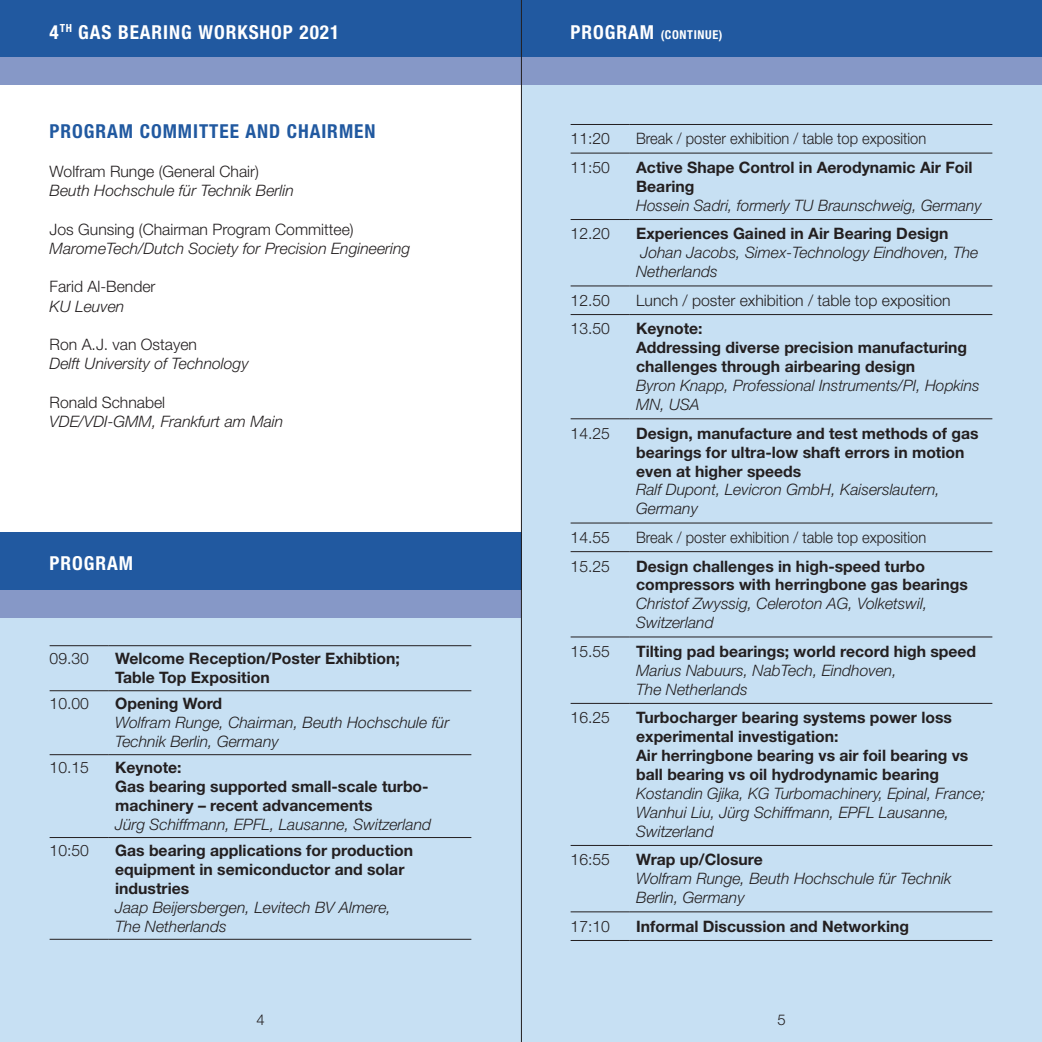
<style>
.page{position:relative;width:1042px;height:1042px;background:#fff}
.page>*{position:absolute;margin:0;border:0;box-sizing:border-box;transform-origin:0 0}
.Überschrift{font:700 condensed 19.25px "Helvetica Neue LT Std";letter-spacing:.05em;color:#fff}
.Überschrift-2{font:700 condensed 19.25px "Helvetica Neue LT Std";letter-spacing:.05em;color:#2159a0}
.Fließtext_9pt_45_lig{font:700 15.75px/18.9px "Helvetica Neue LT Std";color:#231f20}
.Fließtext_9pt_45_lig-2{font:italic 300 15.75px/18.9px "Helvetica Neue LT Std";color:#231f20}
.Fließtext_9pt_45_lig-3{font:300 15.75px/19.2px "Helvetica Neue LT Std";color:#231f20}
.Fließtext_9pt_45_lig-4{font:300 15.75px "Helvetica Neue LT Std";color:#231f20;scale:.93 1}
.t1{font:300 14.88px "Helvetica Neue LT Std";color:#231f20}
.Überschrift-3{font:700 condensed 12.25px "Helvetica Neue LT Std";letter-spacing:.05em;color:#fff}
.s1{font-size:19.25px}
.s2{font-style:normal}
.s3{font-style:italic}
.s4{font-weight:300;font-style:italic}
</style>
<div class="page">
<div style="left:521px;top:67px;width:521px;height:975px;background:#c7e0f3"></div>
<div style="left:0;top:0;width:1042px;height:58px;background:#2159a0"></div>
<div style="left:0;top:58px;width:1042px;height:27px;background:#8698c7"></div>
<div style="left:0;top:606px;width:521px;height:436px;background:#c7e0f3"></div>
<div style="left:0;top:532px;width:521px;height:58px;background:#2159a0"></div>
<div style="left:0;top:590px;width:521px;height:28px;background:#8698c7"></div>
<hr style="left:50px;top:754px;width:58px;height:1px;background:#231f20">
<hr style="left:108px;top:754px;width:363px;height:1px;background:#231f20">
<hr style="left:50px;top:837px;width:58px;height:1px;background:#231f20">
<hr style="left:108px;top:837px;width:363px;height:1px;background:#231f20">
<hr style="left:50px;top:939px;width:58px;height:1px;background:#231f20">
<hr style="left:108px;top:939px;width:363px;height:1px;background:#231f20">
<hr style="left:50px;top:645px;width:58px;height:1px;background:#231f20">
<hr style="left:108px;top:645px;width:363px;height:1px;background:#231f20">
<hr style="left:50px;top:690px;width:58px;height:1px;background:#231f20">
<hr style="left:108px;top:690px;width:363px;height:1px;background:#231f20">
<hr style="left:570px;top:124px;width:59px;height:1px;background:#231f20">
<hr style="left:629px;top:124px;width:363px;height:1px;background:#231f20">
<hr style="left:570px;top:153px;width:59px;height:1px;background:#231f20">
<hr style="left:629px;top:153px;width:363px;height:1px;background:#231f20">
<hr style="left:570px;top:219px;width:59px;height:1px;background:#231f20">
<hr style="left:629px;top:219px;width:363px;height:1px;background:#231f20">
<hr style="left:570px;top:285px;width:59px;height:1px;background:#231f20">
<hr style="left:629px;top:285px;width:363px;height:1px;background:#231f20">
<hr style="left:570px;top:314px;width:59px;height:1px;background:#231f20">
<hr style="left:629px;top:314px;width:363px;height:1px;background:#231f20">
<hr style="left:570px;top:418px;width:59px;height:1px;background:#231f20">
<hr style="left:629px;top:418px;width:363px;height:1px;background:#231f20">
<hr style="left:570px;top:522px;width:59px;height:1px;background:#231f20">
<hr style="left:629px;top:522px;width:363px;height:1px;background:#231f20">
<hr style="left:570px;top:551px;width:59px;height:1px;background:#231f20">
<hr style="left:629px;top:551px;width:363px;height:1px;background:#231f20">
<hr style="left:570px;top:636px;width:59px;height:1px;background:#231f20">
<hr style="left:629px;top:636px;width:363px;height:1px;background:#231f20">
<hr style="left:570px;top:703px;width:59px;height:1px;background:#231f20">
<hr style="left:629px;top:703px;width:363px;height:1px;background:#231f20">
<hr style="left:570px;top:845px;width:59px;height:1px;background:#231f20">
<hr style="left:629px;top:845px;width:363px;height:1px;background:#231f20">
<hr style="left:570px;top:911px;width:59px;height:1px;background:#231f20">
<hr style="left:629px;top:911px;width:363px;height:1px;background:#231f20">
<hr style="left:570px;top:940px;width:59px;height:1px;background:#231f20">
<hr style="left:629px;top:940px;width:363px;height:1px;background:#231f20">
<hr style="left:521px;top:0;width:1px;height:1042px;background:#231f20">
<p class="Überschrift" style="left:50px;top:20px;width:291px">4<sup>TH</sup> GAS BEARING WORKSHOP 2021</p>
<p class="Überschrift-3" style="left:570px;top:27px;width:153px"><span class="s1">PROGRAM</span> (CONTINUE)</p>
<p class="Überschrift-2" style="left:50px;top:119px;width:327px">PROGRAM COMMITTEE AND CHAIRMEN</p>
<p class="Fließtext_9pt_45_lig-2" style="left:50px;top:161px;width:246px"><span class="s2">Wolfram Runge (General Chair)<br></span>Beuth Hochschule für Technik Berlin</p>
<p class="Fließtext_9pt_45_lig-2" style="left:50px;top:219px;width:362px"><span class="s2">Jos Gunsing (Chairman Program Committee)<br></span>MaromeTech/Dutch Society for Precision Engineering</p>
<p class="Fließtext_9pt_45_lig-3" style="left:50px;top:277px;width:107px">Farid Al-Bender<br><span class="s3">KU Leuven</span></p>
<p class="Fließtext_9pt_45_lig-2" style="left:50px;top:335px;width:200px"><span class="s2">Ron A.J. van Ostayen<br></span>Delft University of Technology</p>
<p class="Fließtext_9pt_45_lig-2" style="left:50px;top:392px;width:235px"><span class="s2">Ronald Schnabel<br></span>VDE/VDI-GMM, Frankfurt am Main</p>
<p class="Überschrift" style="left:50px;top:551px;width:85px">PROGRAM</p>
<p class="Fließtext_9pt_45_lig-3" style="left:50px;top:649px;width:41px">09.30</p>
<p class="Fließtext_9pt_45_lig" style="left:115px;top:649px;width:286px">Welcome Reception/Poster Exhibtion;<br>Table Top Exposition</p>
<p class="Fließtext_9pt_45_lig-3" style="left:50px;top:694px;width:41px">10.00</p>
<p class="Fließtext_9pt_45_lig" style="left:115px;top:694px;width:109px">Opening Word</p>
<p class="Fließtext_9pt_45_lig-2" style="left:115px;top:713px;width:336px">Wolfram Runge, Chairman, Beuth Hochschule für<br>Technik Berlin, Germany</p>
<p class="Fließtext_9pt_45_lig-3" style="left:50px;top:758px;width:41px">10.15</p>
<p class="Fließtext_9pt_45_lig" style="left:115px;top:758px;width:68px">Keynote:</p>
<p class="Fließtext_9pt_45_lig" style="left:115px;top:777px;width:313px">Gas bearing supported small-scale turbo&shy;machinery – recent advancements</p>
<p class="Fließtext_9pt_45_lig-2" style="left:115px;top:815px;width:317px">Jürg Schiffmann, EPFL, Lausanne, Switzerland</p>
<p class="Fließtext_9pt_45_lig-3" style="left:50px;top:840px;width:41px">10:50</p>
<p class="Fließtext_9pt_45_lig" style="left:115px;top:841px;width:300px">Gas bearing applications for production equipment in semiconductor and solar industries</p>
<p class="Fließtext_9pt_45_lig-2" style="left:115px;top:897px;width:277px">Jaap Beijersbergen, Levitech BV Almere,<br>The Netherlands</p>
<p class="Fließtext_9pt_45_lig-3" style="left:570px;top:129px;width:41px">11:20</p>
<p class="Fließtext_9pt_45_lig-4" style="left:636px;top:129px;width:313px">Break / poster exhibition / table top exposition</p>
<p class="Fließtext_9pt_45_lig-3" style="left:570px;top:157px;width:41px">11:50</p>
<p class="Fließtext_9pt_45_lig" style="left:636px;top:158px;width:338px">Active Shape Control in Aerodynamic Air Foil<br>Bearing</p>
<p class="Fließtext_9pt_45_lig-2" style="left:636px;top:196px;width:347px">Hossein Sadri, formerly TU Braunschweig, Germany</p>
<p class="Fließtext_9pt_45_lig-3" style="left:570px;top:224px;width:41px">12.20</p>
<p class="Fließtext_9pt_45_lig" style="left:636px;top:224px;width:314px">Experiences Gained in Air Bearing Design</p>
<p class="Fließtext_9pt_45_lig-2" style="left:636px;top:243px;width:344px">Johan Jacobs, Simex-Technology Eindhoven, The<br>Netherlands</p>
<p class="Fließtext_9pt_45_lig-3" style="left:570px;top:290px;width:41px">12.50</p>
<p class="Fließtext_9pt_45_lig-3" style="left:636px;top:290px;width:316px">Lunch / poster exhibition / table top exposition</p>
<p class="Fließtext_9pt_45_lig-3" style="left:570px;top:319px;width:41px">13.50</p>
<p class="Fließtext_9pt_45_lig" style="left:636px;top:319px;width:332px">Keynote:<br>Addressing diverse precision manufacturing challenges through airbearing design</p>
<p class="Fließtext_9pt_45_lig-2" style="left:636px;top:376px;width:345px">Byron Knapp, Professional Instruments/PI, Hopkins<br>MN, USA</p>
<p class="Fließtext_9pt_45_lig-3" style="left:570px;top:423px;width:41px">14.25</p>
<p class="Fließtext_9pt_45_lig" style="left:636px;top:423px;width:344px">Design, manufacture and test methods of gas bearings for ultra-low shaft errors in motion even at higher speeds</p>
<p class="Fließtext_9pt_45_lig-2" style="left:636px;top:480px;width:305px">Ralf Dupont, Levicron GmbH, Kaiserslautern,<br>Germany</p>
<p class="Fließtext_9pt_45_lig-3" style="left:570px;top:527px;width:41px">14.55</p>
<p class="Fließtext_9pt_45_lig-4" style="left:636px;top:528px;width:313px">Break / poster exhibition / table top exposition</p>
<p class="Fließtext_9pt_45_lig-3" style="left:570px;top:556px;width:41px">15.25</p>
<p class="Fließtext_9pt_45_lig" style="left:636px;top:556px;width:333px">Design challenges in high-speed turbo compressors with herringbone gas bearings <span class="s4">Christof Zwyssig, Celeroton AG, Volketswil, Switzerland</span></p>
<p class="Fließtext_9pt_45_lig-3" style="left:570px;top:641px;width:41px">15.55</p>
<p class="Fließtext_9pt_45_lig" style="left:636px;top:641px;width:341px">Tilting pad bearings; world record high speed</p>
<p class="Fließtext_9pt_45_lig-2" style="left:636px;top:660px;width:262px">Marius Nabuurs, NabTech, Eindhoven,<br>The Netherlands</p>
<p class="Fließtext_9pt_45_lig-3" style="left:570px;top:708px;width:41px">16.25</p>
<p class="Fließtext_9pt_45_lig" style="left:636px;top:708px;width:317px">Turbocharger bearing systems power loss experimental investigation:</p>
<p class="Fließtext_9pt_45_lig" style="left:636px;top:746px;width:334px">Air herringbone bearing vs air foil bearing vs ball bearing vs oil hydrodynamic bearing</p>
<p class="Fließtext_9pt_45_lig-2" style="left:636px;top:783px;width:351px">Kostandin Gjika, KG Turbomachinery, Epinal, France;<br>Wanhui Liu, Jürg Schiffmann, EPFL Lausanne,<br>Switzerland</p>
<p class="Fließtext_9pt_45_lig-3" style="left:570px;top:850px;width:41px">16:55</p>
<p class="Fließtext_9pt_45_lig" style="left:636px;top:850px;width:128px">Wrap up/Closure</p>
<p class="Fließtext_9pt_45_lig-2" style="left:636px;top:869px;width:317px">Wolfram Runge, Beuth Hochschule für Technik<br>Berlin, Germany</p>
<p class="Fließtext_9pt_45_lig-3" style="left:570px;top:916px;width:41px">17:10</p>
<p class="Fließtext_9pt_45_lig" style="left:636px;top:916px;width:274px">Informal Discussion and Networking</p>
<p class="t1" style="left:256px;top:1011px;width:10px">4</p>
<p class="t1" style="left:777px;top:1011px;width:10px">5</p>
</div>
